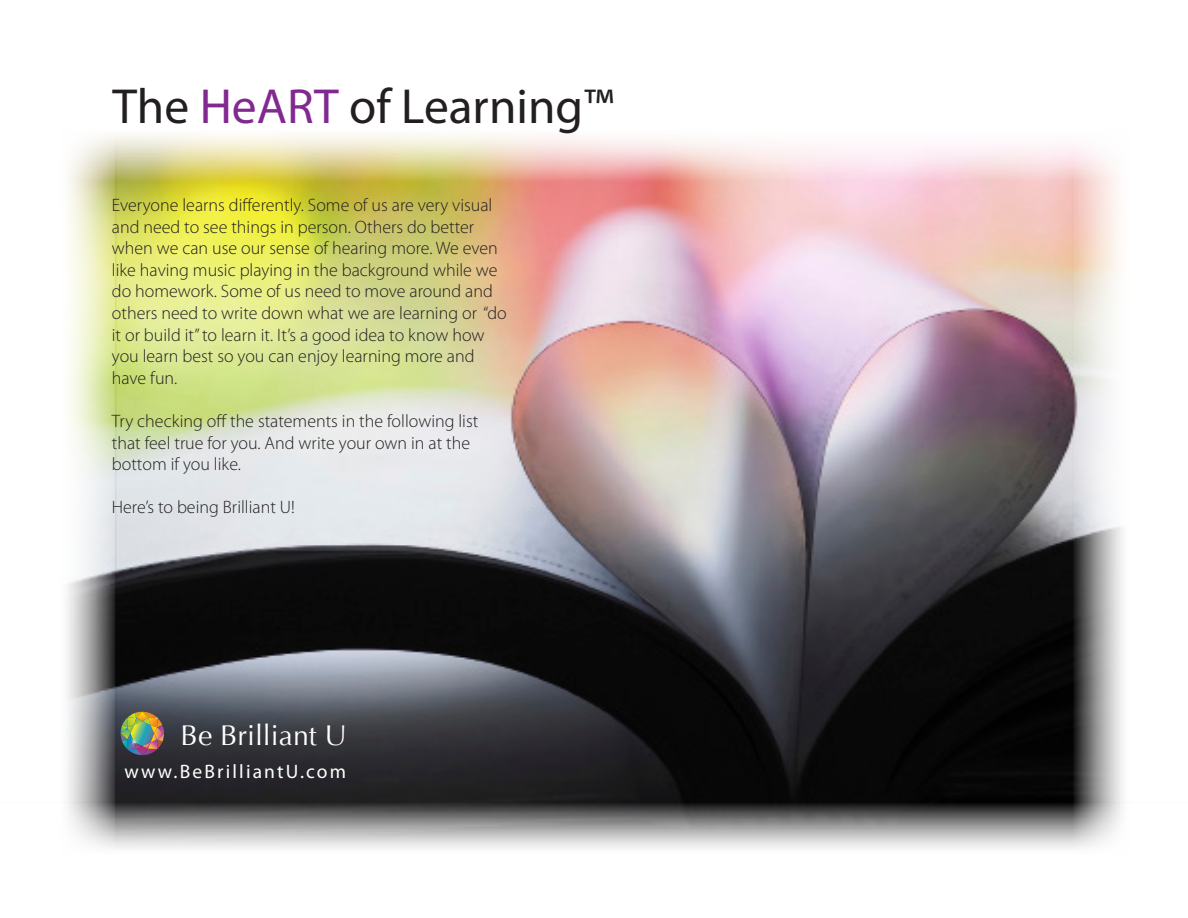
<style>
.page{position:relative;width:1188px;height:918px;background:#fff}
.page>*{position:absolute;margin:0;border:0;box-sizing:border-box;transform-origin:0 0}
.t1{font:49.5px "Myriad Pro";color:#231f20}
.t2{font:28.5px "Optima";color:#fff}
.t3{font:19.5px "Myriad Pro";letter-spacing:.11em;color:#fff}
.t4{font:300 18px/21.6px "Myriad Pro";color:#231f20}
.s1{color:#812990}
</style>
<div class="page">
<img style="left:117px;top:182px;width:954px;height:619px">
<svg style="left:67px;top:182px;width:50px;height:619px"></svg>
<svg style="left:1071px;top:182px;width:52px;height:619px"></svg>
<svg style="left:66px;top:801px;width:1058px;height:48px;background:#979797"></svg>
<svg style="left:69px;top:134px;width:1048px;height:48px"></svg>
<img style="left:121px;top:712px;width:43px;height:43px">
<p class="t1" style="left:113px;top:76px;width:503px">The <span class="s1">HeART</span> of Learning™</p>
<p class="t4" style="left:112px;top:195px;width:396px">Everyone learns differently. Some of us are very visual and need to see things in person. Others do better when we can use our sense of hearing more. We even like having music playing in the background while we do homework. Some of us need to move around and others need to write down what we are learning or “do it or build it” to learn it. It’s a good idea to know how you learn best so you can enjoy learning more and have fun.</p>
<p class="t4" style="left:112px;top:411px;width:368px">Try checking off the statements in the following list that feel true for you. And write your own in at the bottom if you like.</p>
<p class="t4" style="left:112px;top:497px;width:184px">Here’s to being Brilliant U!</p>
<p class="t2" style="left:181px;top:719px;width:168px">Be Brilliant U</p>
<p class="t3" style="left:124px;top:759px;width:223px">www.BeBrilliantU.com</p>
</div>
